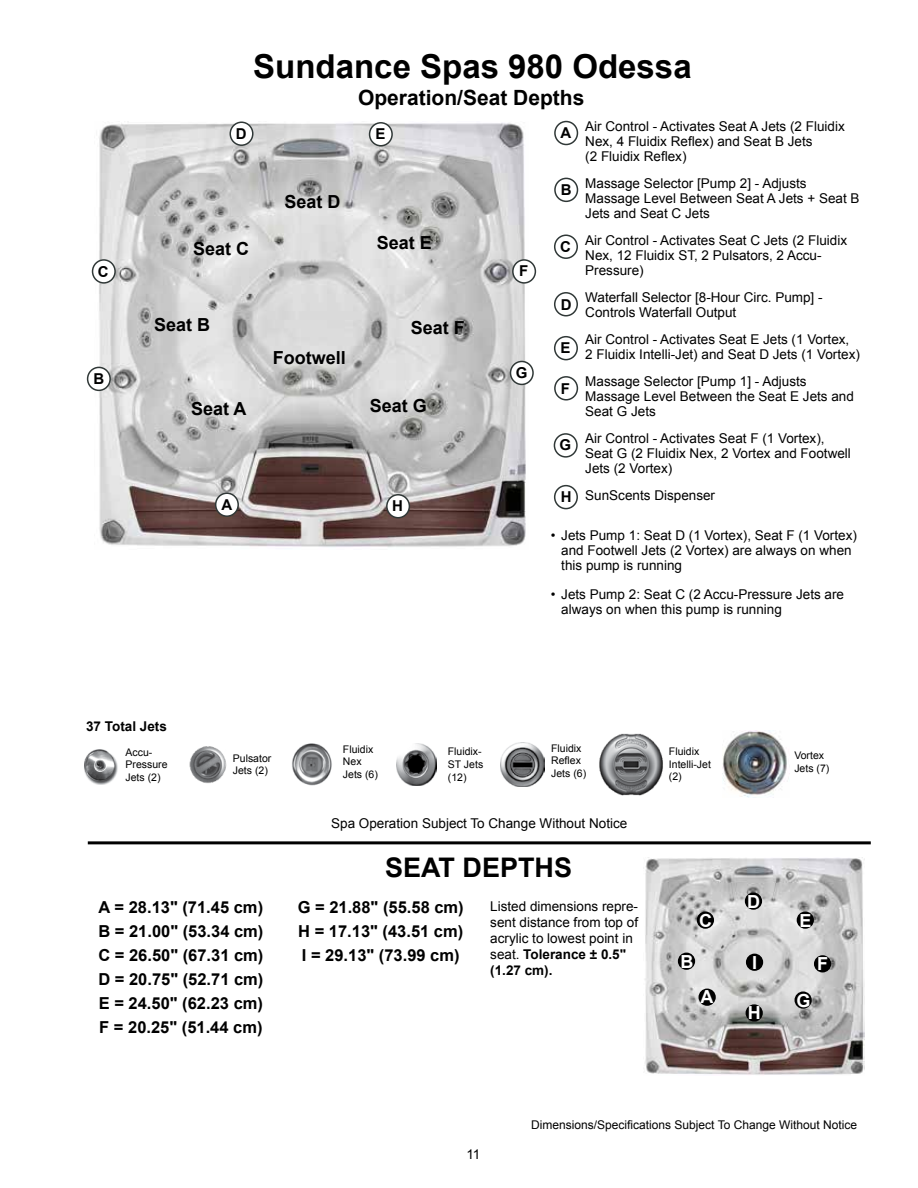
<style>
.page{position:relative;width:918px;height:1188px;background:#fff}
.page>*{position:absolute;margin:0;border:0;box-sizing:border-box;transform-origin:0 0}
.t1{font:700 33px "Arial";color:#000}
.t2{font:700 27px "Arial";color:#000}
.t3{font:700 21px "Arial";color:#000}
.t4{font:700 18px "Arial";color:#000}
.t5{font:700 18px "Arial";color:#fff}
.t6{font:700 16.5px/24px "Arial";color:#000;text-align:justify}
.t7{font:700 15px "Arial";color:#000}
.t8{font:13.5px/15px "Arial";color:#000}
.t9{font:700 13.5px "Arial";color:#000}
.t10{font:12px "Arial";color:#000}
.t11{font:10.5px/12.6px "Arial";color:#000}
.s1{font-weight:700}
</style>
<div class="page">
<img style="left:94px;top:122px;width:435px;height:425px">
<hr style="left:88px;top:841px;width:783px;height:3px;background:#000">
<img style="left:396px;top:743px;width:40px;height:42px">
<img style="left:189px;top:746px;width:37px;height:37px">
<img style="left:599px;top:733px;width:64px;height:63px">
<img style="left:722px;top:731px;width:65px;height:67px">
<img style="left:292px;top:743px;width:40px;height:43px">
<img style="left:500px;top:742px;width:44px;height:44px">
<div style="left:554px;top:121px;width:24px;height:24px;border:2px solid #303837;border-radius:50%"></div>
<div style="left:554px;top:178px;width:24px;height:24px;border:2px solid #303837;border-radius:50%"></div>
<div style="left:554px;top:235px;width:24px;height:24px;border:2px solid #303837;border-radius:50%"></div>
<div style="left:554px;top:292px;width:24px;height:24px;border:2px solid #303837;border-radius:50%"></div>
<div style="left:554px;top:336px;width:24px;height:24px;border:2px solid #303837;border-radius:50%"></div>
<div style="left:554px;top:376px;width:24px;height:25px;border:2px solid #303837;border-radius:50%"></div>
<div style="left:554px;top:433px;width:24px;height:25px;border:2px solid #303837;border-radius:50%"></div>
<div style="left:554px;top:485px;width:24px;height:24px;border:2px solid #303837;border-radius:50%"></div>
<div style="left:216px;top:493px;width:22px;height:23px;background:#fff;border-radius:50%"></div>
<div style="left:215px;top:492px;width:24px;height:25px;border:2px solid #303837;border-radius:50%"></div>
<div style="left:88px;top:367px;width:22px;height:23px;background:#fff;border-radius:50%"></div>
<div style="left:87px;top:367px;width:24px;height:24px;border:2px solid #303837;border-radius:50%"></div>
<div style="left:513px;top:260px;width:22px;height:23px;background:#fff;border-radius:50%"></div>
<div style="left:512px;top:259px;width:24px;height:25px;border:2px solid #303837;border-radius:50%"></div>
<div style="left:370px;top:123px;width:22px;height:23px;background:#fff;border-radius:50%"></div>
<div style="left:369px;top:122px;width:24px;height:24px;border:2px solid #303837;border-radius:50%"></div>
<svg style="left:230px;top:122px;width:23px;height:23px"></svg>
<div style="left:229px;top:122px;width:25px;height:24px;border:2px solid #303837;border-radius:50%"></div>
<div style="left:236px;top:128px;width:11px;height:11px;background:#fff"></div>
<div style="left:511px;top:361px;width:22px;height:23px;background:#fff;border-radius:50%"></div>
<div style="left:510px;top:361px;width:24px;height:24px;border:2px solid #303837;border-radius:50%"></div>
<div style="left:93px;top:260px;width:22px;height:23px;background:#fff;border-radius:50%"></div>
<div style="left:92px;top:259px;width:24px;height:25px;border:2px solid #303837;border-radius:50%"></div>
<div style="left:387px;top:495px;width:22px;height:23px;background:#fff;border-radius:50%"></div>
<div style="left:386px;top:494px;width:24px;height:24px;border:2px solid #303837;border-radius:50%"></div>
<img style="left:644px;top:858px;width:221px;height:217px">
<div style="left:697px;top:911px;width:17px;height:18px;background:#000;border-radius:50%"></div>
<div style="left:745px;top:892px;width:17px;height:18px;background:#000;border-radius:50%"></div>
<div style="left:814px;top:955px;width:17px;height:17px;background:#000;border-radius:50%"></div>
<div style="left:797px;top:911px;width:17px;height:18px;background:#000;border-radius:50%"></div>
<div style="left:795px;top:991px;width:17px;height:18px;background:#000;border-radius:50%"></div>
<div style="left:746px;top:1004px;width:17px;height:18px;background:#000;border-radius:50%"></div>
<div style="left:746px;top:954px;width:17px;height:17px;background:#000;border-radius:50%"></div>
<div style="left:699px;top:989px;width:17px;height:17px;background:#000;border-radius:50%"></div>
<div style="left:678px;top:953px;width:17px;height:17px;background:#000;border-radius:50%"></div>
<img style="left:84px;top:749px;width:34px;height:36px">
<h1 class="t1" style="left:253px;top:44px;width:440px">Sundance Spas 980 Odessa</h1>
<p class="t7" style="left:98px;top:261px;width:12px">C</p>
<p class="t7" style="left:93px;top:369px;width:12px">B</p>
<h3 class="t3" style="left:358px;top:83px;width:228px">Operation/Seat Depths</h3>
<p class="t7" style="left:236px;top:124px;width:12px">D</p>
<p class="t7" style="left:375px;top:124px;width:12px">E</p>
<h3 class="t4" style="left:193px;top:237px;width:58px">Seat C</h3>
<h3 class="t4" style="left:154px;top:313px;width:58px">Seat B</h3>
<h3 class="t4" style="left:191px;top:397px;width:57px">Seat A</h3>
<h3 class="t4" style="left:285px;top:190px;width:58px">Seat D</h3>
<h3 class="t4" style="left:377px;top:230px;width:57px">Seat E</h3>
<h3 class="t4" style="left:273px;top:345px;width:75px">Footwell</h3>
<h3 class="t4" style="left:411px;top:316px;width:56px">Seat F</h3>
<h3 class="t4" style="left:370px;top:394px;width:59px">Seat G</h3>
<p class="t7" style="left:221px;top:495px;width:12px">A</p>
<p class="t7" style="left:392px;top:496px;width:12px">H</p>
<p class="t7" style="left:519px;top:261px;width:11px">F</p>
<p class="t7" style="left:516px;top:363px;width:13px">G</p>
<p class="t8" style="left:585px;top:119px;width:261px">Air Control - Activates Seat A Jets (2 Fluidix<br>Nex, 4 Fluidix Reflex) and Seat B Jets<br>(2 Fluidix Reflex)</p>
<p class="t8" style="left:585px;top:176px;width:276px">Massage Selector [Pump 2] - Adjusts<br>Massage Level Between Seat A Jets + Seat B<br>Jets and Seat C Jets</p>
<p class="t8" style="left:585px;top:233px;width:263px">Air Control - Activates Seat C Jets (2 Fluidix<br>Nex, 12 Fluidix ST, 2 Pulsators, 2 Accu-<br>Pressure)</p>
<p class="t8" style="left:585px;top:290px;width:239px">Waterfall Selector [8-Hour Circ. Pump] -<br>Controls Waterfall Output</p>
<p class="t8" style="left:585px;top:332px;width:276px">Air Control - Activates Seat E Jets (1 Vortex,<br>2 Fluidix Intelli-Jet) and Seat D Jets (1 Vortex)</p>
<p class="t8" style="left:585px;top:374px;width:270px">Massage Selector [Pump 1] - Adjusts<br>Massage Level Between the Seat E Jets and<br>Seat G Jets</p>
<p class="t8" style="left:585px;top:431px;width:267px">Air Control - Activates Seat F (1 Vortex),<br>Seat G (2 Fluidix Nex, 2 Vortex and Footwell<br>Jets (2 Vortex)</p>
<p class="t8" style="left:585px;top:488px;width:131px">SunScents Dispenser</p>
<p class="t8" style="left:561px;top:528px;width:297px;text-indent:-11px">• Jets Pump 1: Seat D (1 Vortex), Seat F (1 Vortex) and Footwell Jets (2 Vortex) are always on when this pump is running</p>
<p class="t8" style="left:561px;top:587px;width:284px;text-indent:-11px">• Jets Pump 2: Seat C (2 Accu-Pressure Jets are always on when this pump is running</p>
<p class="t7" style="left:560px;top:122px;width:12px">A</p>
<p class="t7" style="left:561px;top:180px;width:12px">B</p>
<p class="t7" style="left:560px;top:236px;width:12px">C</p>
<p class="t7" style="left:561px;top:295px;width:12px">D</p>
<p class="t7" style="left:561px;top:337px;width:12px">E</p>
<p class="t7" style="left:561px;top:379px;width:11px">F</p>
<p class="t7" style="left:559px;top:435px;width:13px">G</p>
<p class="t7" style="left:561px;top:487px;width:12px">H</p>
<p class="t9" style="left:86px;top:717px;width:82px">37 Total Jets</p>
<p class="t11" style="left:551px;top:742px;width:37px">Fluidix<br>Reflex<br>Jets (6)</p>
<p class="t11" style="left:126px;top:746px;width:44px">Accu-<br>Pressure<br>Jets (2)</p>
<p class="t11" style="left:343px;top:743px;width:37px">Fluidix<br>Nex<br>Jets (6)</p>
<p class="t11" style="left:448px;top:746px;width:37px">Fluidix-<br>ST Jets (12)</p>
<p class="t11" style="left:669px;top:745px;width:44px">Fluidix<br>Intelli-Jet (2)</p>
<p class="t11" style="left:794px;top:749px;width:37px">Vortex<br>Jets (7)</p>
<p class="t11" style="left:233px;top:752px;width:40px">Pulsator<br>Jets (2)</p>
<p class="t8" style="left:331px;top:816px;width:298px">Spa Operation Subject To Change Without Notice</p>
<h2 class="t2" style="left:385px;top:849px;width:189px">SEAT DEPTHS</h2>
<p class="t6" style="left:99px;top:895px;width:166px">A = 28.13" (71.45 cm)</p>
<p class="t6" style="left:298px;top:895px;width:168px">G = 21.88" (55.58 cm)</p>
<p class="t8" style="left:490px;top:898px;width:149px;line-height:16.2px">Listed dimensions repre&shy;sent distance from top of acrylic to lowest point in seat. <span class="s1">Tolerance ± 0.5" (1.27 cm).</span></p>
<p class="t6" style="left:98px;top:919px;width:167px">B = 21.00" (53.34 cm)</p>
<p class="t6" style="left:298px;top:919px;width:167px">H = 17.13" (43.51 cm)</p>
<p class="t6" style="left:98px;top:943px;width:167px">C = 26.50" (67.31 cm)</p>
<p class="t6" style="left:302px;top:943px;width:159px">I = 29.13" (73.99 cm)</p>
<p class="t6" style="left:98px;top:967px;width:167px">D = 20.75" (52.71 cm)<br>E = 24.50" (62.23 cm)<br>F = 20.25" (51.44 cm)</p>
<h3 class="t5" style="left:747px;top:889px;width:14px">D</h3>
<h3 class="t5" style="left:699px;top:908px;width:14px">C</h3>
<h3 class="t5" style="left:799px;top:908px;width:14px">E</h3>
<h3 class="t5" style="left:680px;top:949px;width:14px">B</h3>
<h3 class="t5" style="left:752px;top:950px;width:7px">I</h3>
<h3 class="t5" style="left:817px;top:952px;width:12px">F</h3>
<h3 class="t5" style="left:701px;top:984px;width:14px">A</h3>
<h3 class="t5" style="left:748px;top:1001px;width:14px">H</h3>
<h3 class="t5" style="left:796px;top:988px;width:16px">G</h3>
<p class="t8" style="left:466px;top:1147px;width:16px">11</p>
<p class="t10" style="left:531px;top:1117px;width:327px">Dimensions/Specifications Subject To Change Without Notice</p>
</div>
